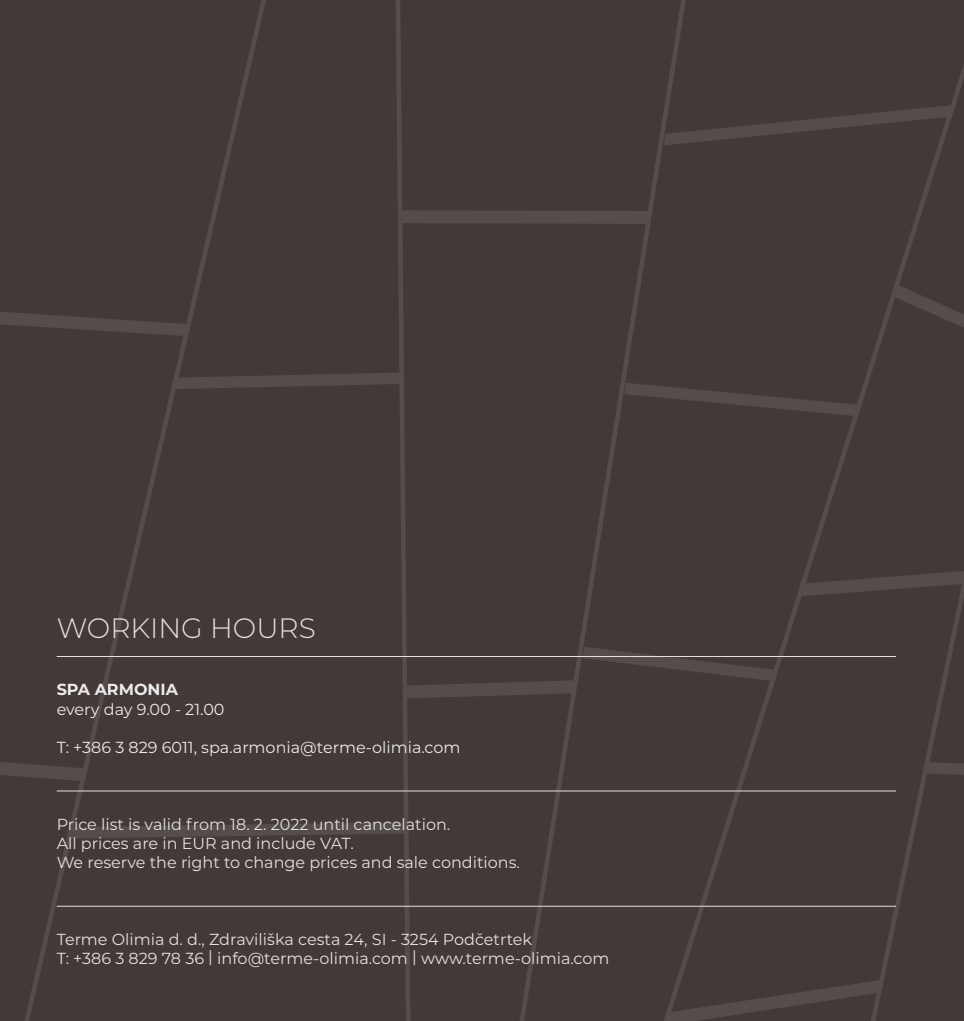
<style>
.page{position:relative;width:964px;height:1021px;background:#fff}
.page>*{position:absolute;margin:0;border:0;box-sizing:border-box;transform-origin:0 0}
.t1{font:300 28px "Montserrat";color:#e3e1e1}
.t2{font:16px/19.2px "Montserrat";color:#e3e1e1}
.t3{font:16px "Montserrat";color:#ecebeb}
.t4{font:700 16px "Montserrat";color:#ecebeb}
</style>
<div class="page">
<div style="left:0;top:0;width:964px;height:1020px;background:#423938"></div>
<hr style="left:57px;top:656px;width:839px;height:1px;background:#e3e1e1">
<hr style="left:57px;top:790px;width:839px;height:1px;background:#e3e1e1">
<hr style="left:57px;top:905px;width:839px;height:1px;background:#e3e1e1">
<h1 class="t1" style="left:57px;top:608px;width:261px">WORKING HOURS</h1>
<p class="t4" style="left:57px;top:678px;width:123px">SPA ARMONIA</p>
<p class="t3" style="left:57px;top:698px;width:169px">every day 9.00 - 21.00</p>
<p class="t3" style="left:57px;top:736px;width:405px">T: +386 3 829 6011, spa.armonia@terme-olimia.com</p>
<p class="t2" style="left:57px;top:814px;width:465px">Price list is valid from 18. 2. 2022 until cancelation.<br>All prices are in EUR and include VAT.<br>We reserve the right to change prices and sale conditions.</p>
<p class="t2" style="left:57px;top:929px;width:554px">Terme Olimia d. d., Zdraviliška cesta 24, SI - 3254 Podčetrtek<br>T: +386 3 829 78 36 | info@terme-olimia.com | www.terme-olimia.com</p>
</div>
